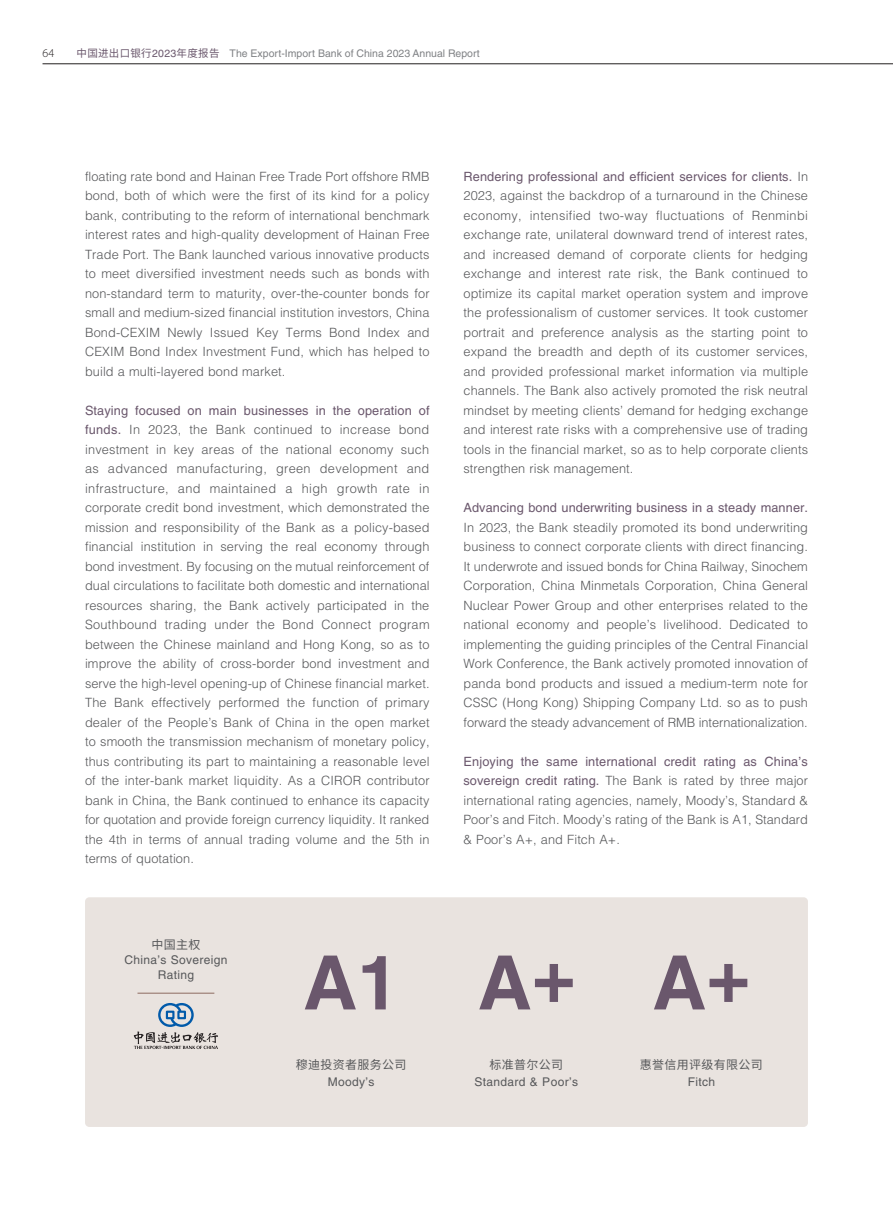
<style>
.page{position:relative;width:893px;height:1212px;background:#fff}
.page>*{position:absolute;margin:0;border:0;box-sizing:border-box;transform-origin:0 0}
.t1{font:700 75px "Helvetica LT Std";color:#6a576c}
.t2{font:300 12.75px/19.5px "Helvetica LT Std";letter-spacing:.01em;color:#57585a;text-align:justify}
.t3{font:12.75px "Helvetica LT Std";letter-spacing:.01em;color:#6a576c}
.t4{font:12px/15px "Helvetica LT Std";letter-spacing:.03em;color:#57585a;text-align:center}
.t5{font:12px "Source Han Sans CN";letter-spacing:.03em;color:#57585a}
.t6{font:300 12px "Myriad Pro";color:#231f20}
.t7{font:10.5px "Helvetica LT Std";color:#808285}
.s1{font-family:"Source Han Sans CN";color:#6a576c}
.s2{color:#6a576c}
.s3{font-weight:400;color:#6a576c}
</style>
<div class="page">
<hr style="left:43px;top:64px;width:850px;height:1px;background:#231f20">
<div style="left:85px;top:897px;width:723px;height:230px;background:#e9e3df;border-radius:4px"></div>
<svg style="left:134px;top:1003px;width:84px;height:46px"></svg>
<hr style="left:137px;top:993px;width:77px;height:1px;background:#937268">
<p class="t6" style="left:43px;top:47px;width:13px">64</p>
<p class="t7" style="left:77px;top:47px;width:405px"><span class="s1">中国进出口银行</span><span class="s2">2023</span><span class="s1">年度报告</span> The Export-Import Bank of China 2023 Annual Report</p>
<p class="t2" style="left:85px;top:166px;width:346px">floating rate bond and Hainan Free Trade Port offshore RMB bond, both of which were the first of its kind for a policy bank, contributing to the reform of international benchmark interest rates and high-quality development of Hainan Free Trade Port. The Bank launched various innovative products to meet diversified investment needs such as bonds with non-standard term to maturity, over-the-counter bonds for small and medium-sized financial institution investors, China Bond-CEXIM Newly Issued Key Terms Bond Index and CEXIM Bond Index Investment Fund, which has helped to build a multi-layered bond market.</p>
<p class="t2" style="left:85px;top:400px;width:346px"><span class="s3">Staying focused on main businesses in the operation of funds.</span> In 2023, the Bank continued to increase bond investment in key areas of the national economy such as advanced manufacturing, green development and infrastructure, and maintained a high growth rate in corporate credit bond investment, which demonstrated the mission and responsibility of the Bank as a policy-based financial institution in serving the real economy through bond investment. By focusing on the mutual reinforcement of dual circulations to facilitate both domestic and international resources sharing, the Bank actively participated in the Southbound trading under the Bond Connect program between the Chinese mainland and Hong Kong, so as to improve the ability of cross-border bond investment and serve the high-level opening-up of Chinese financial market.<br>The Bank effectively performed the function of primary dealer of the People’s Bank of China in the open market to smooth the transmission mechanism of monetary policy, thus contributing its part to maintaining a reasonable level of the inter-bank market liquidity. As a CIROR contributor bank in China, the Bank continued to enhance its capacity for quotation and provide foreign currency liquidity. It ranked the 4th in terms of annual trading volume and the 5th in terms of quotation.</p>
<p class="t2" style="left:463px;top:166px;width:346px"><span class="s3">Rendering professional and efficient services for clients.</span> In 2023, against the backdrop of a turnaround in the Chinese economy, intensified two-way fluctuations of Renminbi exchange rate, unilateral downward trend of interest rates, and increased demand of corporate clients for hedging exchange and interest rate risk, the Bank continued to optimize its capital market operation system and improve the professionalism of customer services. It took customer portrait and preference analysis as the starting point to expand the breadth and depth of its customer services, and provided professional market information via multiple channels. The Bank also actively promoted the risk neutral mindset by meeting clients’ demand for hedging exchange and interest rate risks with a comprehensive use of trading tools in the financial market, so as to help corporate clients strengthen risk management.</p>
<p class="t3" style="left:463px;top:500px;width:346px">Advancing bond underwriting business in a steady manner.</p>
<p class="t2" style="left:463px;top:517px;width:346px">In 2023, the Bank steadily promoted its bond underwriting business to connect corporate clients with direct financing.<br>It underwrote and issued bonds for China Railway, Sinochem Corporation, China Minmetals Corporation, China General Nuclear Power Group and other enterprises related to the national economy and people’s livelihood. Dedicated to implementing the guiding principles of the Central Financial Work Conference, the Bank actively promoted innovation of panda bond products and issued a medium-term note for CSSC (Hong Kong) Shipping Company Ltd. so as to push forward the steady advancement of RMB internationalization.</p>
<p class="t2" style="left:463px;top:751px;width:346px"><span class="s3">Enjoying the same international credit rating as China’s sovereign credit rating.</span> The Bank is rated by three major international rating agencies, namely, Moody’s, Standard &amp; Poor’s and Fitch. Moody’s rating of the Bank is A1, Standard &amp; Poor’s A+, and Fitch A+.</p>
<p class="t5" style="left:151px;top:938px;width:51px">中国主权</p>
<p class="t4" style="left:124px;top:952px;width:105px">China’s Sovereign<br>Rating</p>
<h1 class="t1" style="left:303px;top:937px;width:449px">A1 A+ A+</h1>
<p class="t5" style="left:296px;top:1058px;width:112px">穆迪投资者服务公司</p>
<p class="t4" style="left:328px;top:1074px;width:48px">Moody’s</p>
<p class="t5" style="left:489px;top:1058px;width:75px">标准普尔公司</p>
<p class="t4" style="left:475px;top:1074px;width:105px">Standard &amp; Poor’s</p>
<p class="t5" style="left:640px;top:1058px;width:125px">惠誉信用评级有限公司</p>
<p class="t4" style="left:688px;top:1074px;width:29px">Fitch</p>
</div>
